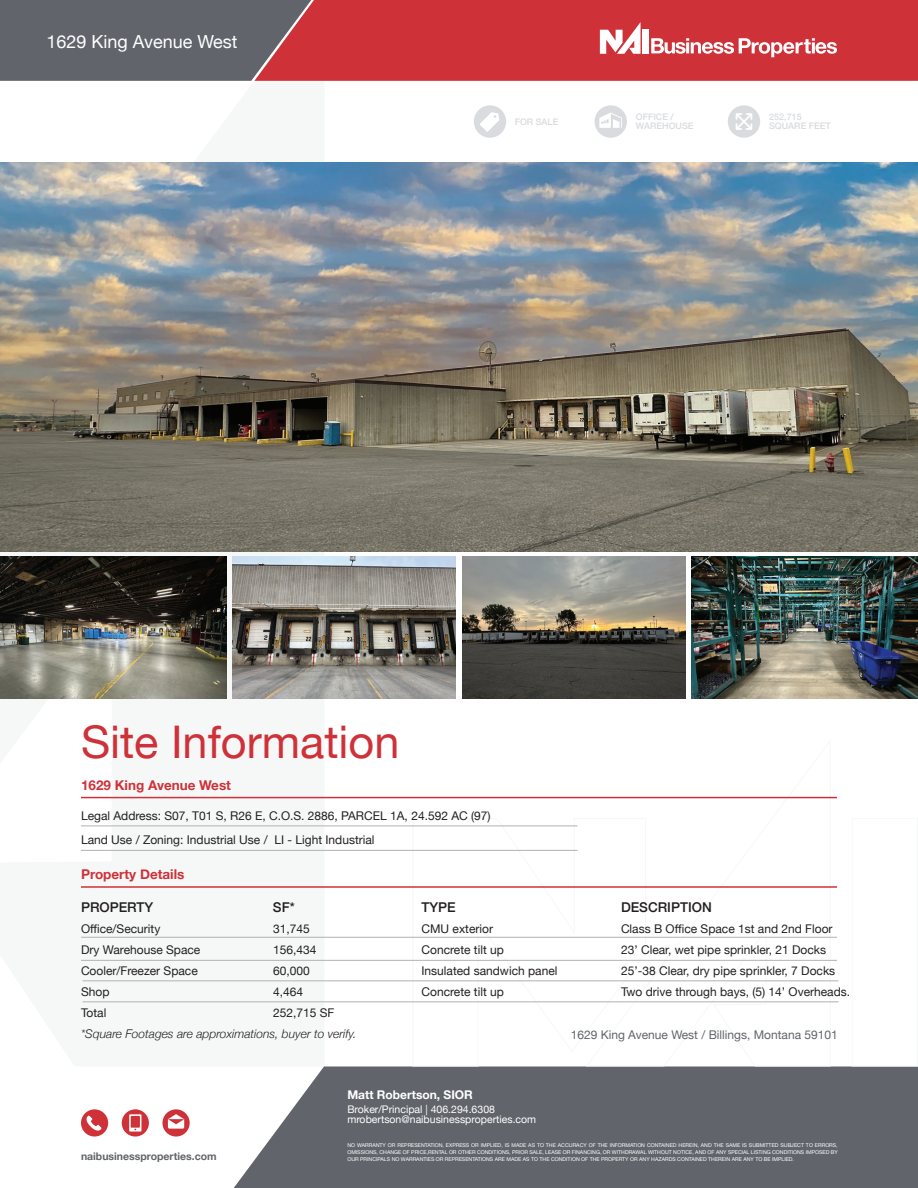
<style>
.page{position:relative;width:918px;height:1188px;background:#fff}
.page>*{position:absolute;margin:0;border:0;box-sizing:border-box;transform-origin:0 0}
.t1{font:45px "Helvetica Neue";color:#cf3139}
.t2{font:18px "Helvetica Neue";color:#fff}
.t3{font:700 13.5px "Helvetica Neue";color:#cf3139}
.t4{font:500 13.5px "Helvetica Neue";color:#231f20}
.t5{font:12px/24px "Helvetica Neue";color:#231f20}
.t6{font:italic 300 12px "Helvetica Neue";color:#231f20}
.t7{font:12px "Helvetica Neue";color:#61646b}
.t8{font:700 12px "Helvetica Neue";color:#fff}
.t9{font:10.5px/10.5px "Helvetica Neue";color:#fff}
.t10{font:700 10.5px "Helvetica Neue";color:#61646b}
.t11{font:500 9px/9px "Helvetica Neue";color:#d9dbde}
.t12{font:5.25px/6.8px "Helvetica Neue";color:#fff}
</style>
<div class="page">
<svg style="left:0;top:556px;width:325px;height:447px;fill:#f6f8f8"></svg>
<div style="left:321px;top:0;width:597px;height:81px;background:#cf3139"></div>
<svg style="left:0;top:0;width:321px;height:81px;background:#6f6067"></svg>
<div style="left:234px;top:1066px;width:684px;height:122px;background:#61646b"></div>
<div style="left:643px;top:30px;width:6px;height:24px;background:#fff"></div>
<svg style="left:600px;top:22px;width:41px;height:32px"></svg>
<svg style="left:651px;top:38px;width:186px;height:19px"></svg>
<svg style="left:162px;top:1109px;width:28px;height:28px"></svg>
<svg style="left:81px;top:1109px;width:27px;height:28px"></svg>
<svg style="left:122px;top:1109px;width:27px;height:28px"></svg>
<svg style="left:412px;top:796px;width:506px;height:271px"></svg>
<svg style="left:474px;top:105px;width:32px;height:33px"></svg>
<svg style="left:595px;top:105px;width:32px;height:33px"></svg>
<svg style="left:728px;top:105px;width:32px;height:33px"></svg>
<hr style="left:81px;top:826px;width:497px;height:1px;background:#b0b1b5">
<hr style="left:81px;top:850px;width:497px;height:1px;background:#b0b1b5">
<hr style="left:81px;top:937px;width:756px;height:1px;background:#b0b1b5">
<hr style="left:81px;top:960px;width:756px;height:1px;background:#b0b1b5">
<hr style="left:81px;top:886px;width:756px;height:2px;background:#cf3139">
<hr style="left:81px;top:797px;width:756px;height:1px;background:#cf3139">
<img style="left:0;top:162px;width:918px;height:390px">
<img style="left:0;top:557px;width:226px;height:142px">
<img style="left:462px;top:557px;width:224px;height:142px">
<img style="left:232px;top:557px;width:224px;height:142px">
<img style="left:692px;top:557px;width:226px;height:142px">
<hr style="left:82px;top:980px;width:756px;height:1px;background:#b0b1b5">
<hr style="left:82px;top:1001px;width:756px;height:1px;background:#b0b1b5">
<h2 class="t2" style="left:46px;top:29px;width:193px">1629 King Avenue West</h2>
<h3 class="t11" style="left:515px;top:117px;width:45px">FOR SALE</h3>
<h3 class="t11" style="left:636px;top:111px;width:59px">OFFICE /<br>WAREHOUSE</h3>
<h3 class="t11" style="left:769px;top:111px;width:63px">252,715<br>SQUARE FEET</h3>
<h1 class="t1" style="left:81px;top:709px;width:320px">Site Information</h1>
<h3 class="t3" style="left:81px;top:775px;width:152px">1629 King Avenue West</h3>
<h3 class="t5" style="left:81px;top:805px;width:411px">Legal Address: S07, T01 S, R26 E, C.O.S. 2886, PARCEL 1A, 24.592 AC (97)<br>Land Use / Zoning: Industrial Use / LI - Light Industrial</h3>
<h3 class="t3" style="left:81px;top:864px;width:105px">Property Details</h3>
<h3 class="t4" style="left:81px;top:896px;width:74px">PROPERTY</h3>
<h3 class="t4" style="left:273px;top:896px;width:23px">SF*</h3>
<h3 class="t4" style="left:421px;top:896px;width:36px">TYPE</h3>
<h3 class="t4" style="left:621px;top:896px;width:92px">DESCRIPTION</h3>
<h3 class="t5" style="left:81px;top:917px;width:81px">Office/Security</h3>
<h3 class="t5" style="left:273px;top:917px;width:38px">31,745</h3>
<h3 class="t5" style="left:422px;top:917px;width:73px">CMU exterior</h3>
<h3 class="t5" style="left:621px;top:917px;width:213px">Class B Office Space 1st and 2nd Floor</h3>
<h3 class="t5" style="left:81px;top:938px;width:121px">Dry Warehouse Space</h3>
<h3 class="t5" style="left:273px;top:938px;width:45px">156,434</h3>
<h3 class="t5" style="left:422px;top:938px;width:84px">Concrete tilt up</h3>
<h3 class="t5" style="left:621px;top:938px;width:207px">23’ Clear, wet pipe sprinkler, 21 Docks</h3>
<h3 class="t5" style="left:81px;top:959px;width:118px">Cooler/Freezer Space</h3>
<h3 class="t5" style="left:273px;top:959px;width:38px">60,000</h3>
<h3 class="t5" style="left:422px;top:959px;width:138px">Insulated sandwich panel</h3>
<h3 class="t5" style="left:621px;top:959px;width:216px">25’-38 Clear, dry pipe sprinkler, 7 Docks</h3>
<h3 class="t5" style="left:81px;top:980px;width:30px">Shop</h3>
<h3 class="t5" style="left:273px;top:980px;width:32px">4,464</h3>
<h3 class="t5" style="left:422px;top:980px;width:84px">Concrete tilt up</h3>
<h3 class="t5" style="left:621px;top:980px;width:231px">Two drive through bays, (5) 14’ Overheads.</h3>
<h3 class="t5" style="left:81px;top:1001px;width:27px">Total</h3>
<h3 class="t5" style="left:273px;top:1001px;width:63px">252,715 SF</h3>
<h3 class="t6" style="left:81px;top:1024px;width:277px">*Square Footages are approximations, buyer to verify.</h3>
<h3 class="t7" style="left:571px;top:1026px;width:269px">1629 King Avenue West / Billings, Montana 59101</h3>
<h3 class="t8" style="left:347px;top:1086px;width:127px">Matt Robertson, SIOR</h3>
<h3 class="t9" style="left:347px;top:1104px;width:190px">Broker/Principal | 406.294.6308 mrobertson@naibusinessproperties.com</h3>
<p class="t12" style="left:347px;top:1142px;width:492px">NO WARRANTY OR REPRESENTATION, EXPRESS OR IMPLIED, IS MADE AS TO THE ACCURACY OF THE INFORMATION CONTAINED HEREIN, AND THE SAME IS SUBMITTED SUBJECT TO ERRORS,<br>OMISSIONS, CHANGE OF PRICE,RENTAL OR OTHER CONDITIONS, PRIOR SALE, LEASE OR FINANCING, OR WITHDRAWAL WITHOUT NOTICE, AND OF ANY SPECIAL LISTING CONDITIONS IMPOSED BY</p>
<h3 class="t10" style="left:81px;top:1148px;width:137px">naibusinessproperties.com</h3>
<p class="t12" style="left:347px;top:1156px;width:448px">OUR PRINCIPALS NO WARRANTIES OR REPRESENTATIONS ARE MADE AS TO THE CONDITION OF THE PROPERTY OR ANY HAZARDS CONTAINED THEREIN ARE ANY TO BE IMPLIED.</p>
</div>
